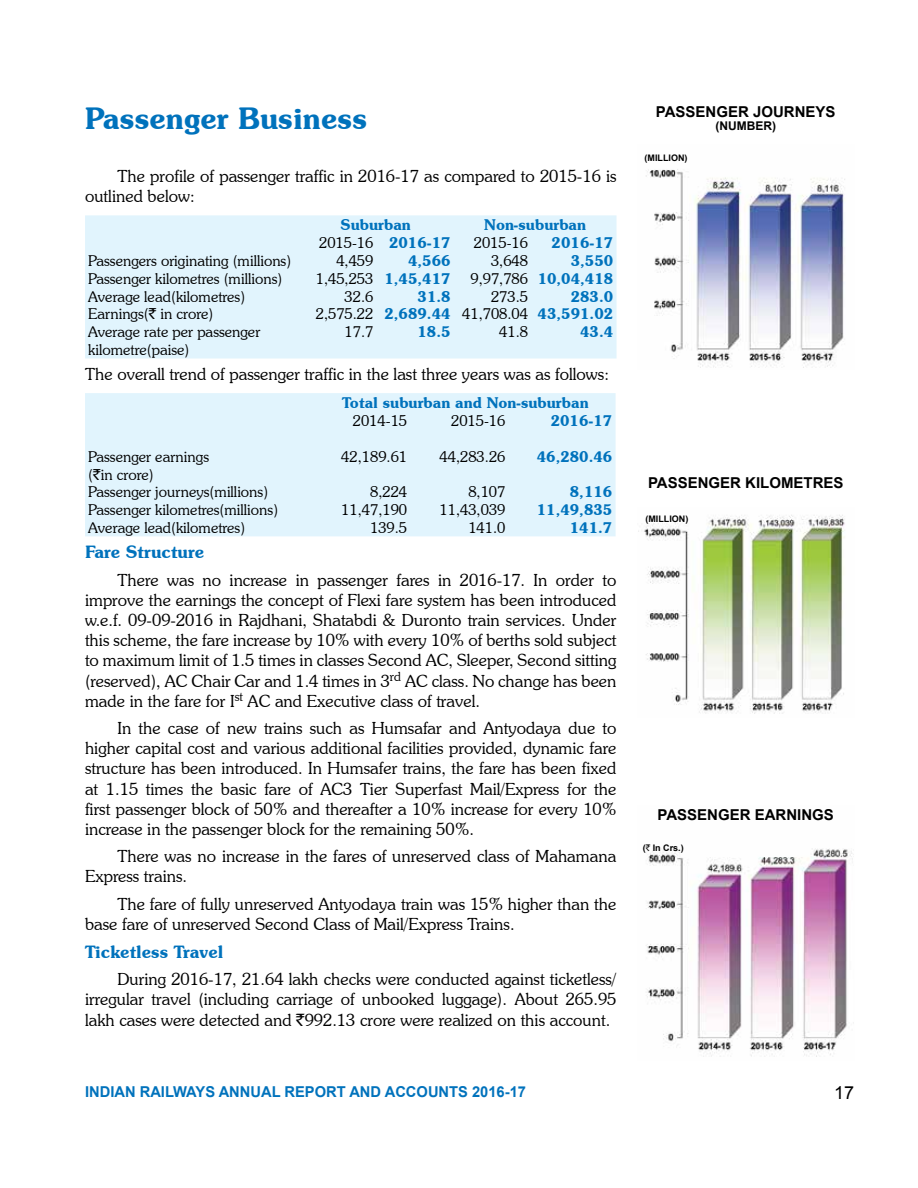
<style>
.page{position:relative;width:918px;height:1188px;background:#fff}
.page>*{position:absolute;margin:0;border:0;box-sizing:border-box;transform-origin:0 0}
.t1{font:600 30px "Souvenir IT Cby BT";color:#0072bc}
.t2{font:18px "Arial";color:#000}
.t3{font:600 17.25px "Souvenir IT Cby BT";color:#0072bc}
.t4{font:300 16.8px/20.1px "Souvenir IT Cby BT";color:#000}
.t5{font:300 15px/18px "Souvenir IT Cby BT";color:#000}
.t6{font:600 15px "Souvenir IT Cby BT";color:#0072bc}
.t7{font:700 15px "Arial";color:#000}
.t8{font:700 15px "Arial";color:#0072bc}
.t9{font:700 12px "Arial";color:#000}
.t10{font:700 9px "Arial";color:#000}
.s1{font-weight:600;color:#0072bc}
.s2{font-weight:300;color:#000}
.s3{font-family:"Rupee Foradian";font-weight:400}
</style>
<div class="page">
<div style="left:85px;top:215px;width:532px;height:144px;background:#e1f4fd"></div>
<div style="left:85px;top:393px;width:531px;height:143px;background:#e1f4fd"></div>
<img style="left:646px;top:848px;width:208px;height:209px">
<img style="left:646px;top:169px;width:199px;height:199px">
<img style="left:638px;top:515px;width:207px;height:199px">
<h1 class="t1" style="left:85px;top:100px;width:284px">Passenger Business</h1>
<p class="t4" style="left:85px;top:166px;width:533px;text-indent:32px">The profile of passenger traffic in 2016-17 as compared to 2015-16 is outlined below:</p>
<p class="t6" style="left:341px;top:215px;width:72px">Suburban</p>
<p class="t6" style="left:484px;top:215px;width:104px">Non-suburban</p>
<p class="t5" style="left:319px;top:233px;width:133px">2015-16 <span class="s1">2016-17</span></p>
<p class="t5" style="left:474px;top:233px;width:56px">2015-16</p>
<p class="t6" style="left:552px;top:233px;width:63px">2016-17</p>
<p class="t5" style="left:88px;top:251px;width:205px">Passengers originating (millions)</p>
<p class="t5" style="left:336px;top:251px;width:39px">4,459</p>
<p class="t6" style="left:408px;top:251px;width:44px">4,566</p>
<p class="t5" style="left:491px;top:251px;width:39px">3,648</p>
<p class="t6" style="left:571px;top:251px;width:44px">3,550</p>
<p class="t5" style="left:88px;top:269px;width:196px">Passenger kilometres (millions)</p>
<p class="t5" style="left:316px;top:269px;width:136px">1,45,253 <span class="s1">1,45,417</span></p>
<p class="t6" style="left:470px;top:269px;width:144px"><span class="s2">9,97,786</span> 10,04,418</p>
<p class="t5" style="left:88px;top:287px;width:159px">Average lead(kilometres)</p>
<p class="t5" style="left:345px;top:287px;width:30px">32.6</p>
<p class="t6" style="left:418px;top:287px;width:35px">31.8</p>
<p class="t5" style="left:491px;top:287px;width:39px">273.5</p>
<p class="t6" style="left:571px;top:287px;width:44px">283.0</p>
<p class="t5" style="left:88px;top:305px;width:127px">Earnings(<span class="s3">`</span> in crore)</p>
<p class="t5" style="left:316px;top:305px;width:299px">2,575.22 <span class="s1">2,689.44</span> 41,708.04 <span class="s1">43,591.02</span></p>
<p class="t5" style="left:88px;top:323px;width:174px">Average rate per passenger kilometre(paise)</p>
<p class="t5" style="left:345px;top:323px;width:30px">17.7</p>
<p class="t6" style="left:418px;top:323px;width:35px">18.5</p>
<p class="t5" style="left:499px;top:323px;width:30px">41.8</p>
<p class="t6" style="left:580px;top:323px;width:35px">43.4</p>
<p class="t4" style="left:85px;top:364px;width:525px">The overall trend of passenger traffic in the last three years was as follows:</p>
<p class="t6" style="left:342px;top:393px;width:248px">Total suburban and Non-suburban</p>
<p class="t5" style="left:353px;top:411px;width:56px">2014-15</p>
<p class="t5" style="left:451px;top:411px;width:56px">2015-16</p>
<p class="t6" style="left:551px;top:411px;width:63px">2016-17</p>
<p class="t5" style="left:88px;top:447px;width:122px">Passenger earnings (<span class="s3">`</span>in crore)</p>
<p class="t5" style="left:341px;top:447px;width:67px">42,189.61</p>
<p class="t5" style="left:440px;top:447px;width:67px">44,283.26</p>
<p class="t6" style="left:537px;top:447px;width:77px">46,280.46</p>
<p class="t5" style="left:88px;top:483px;width:182px">Passenger journeys(millions)</p>
<p class="t5" style="left:370px;top:483px;width:39px">8,224</p>
<p class="t5" style="left:468px;top:483px;width:39px">8,107</p>
<p class="t6" style="left:570px;top:483px;width:44px">8,116</p>
<p class="t5" style="left:88px;top:501px;width:191px">Passenger kilometres(millions)</p>
<p class="t5" style="left:341px;top:501px;width:67px">11,47,190</p>
<p class="t5" style="left:440px;top:501px;width:67px">11,43,039</p>
<p class="t6" style="left:537px;top:501px;width:77px">11,49,835</p>
<p class="t5" style="left:88px;top:519px;width:159px">Average lead(kilometres)</p>
<p class="t5" style="left:370px;top:519px;width:39px">139.5</p>
<p class="t5" style="left:468px;top:519px;width:39px">141.0</p>
<p class="t6" style="left:570px;top:518px;width:44px">141.7</p>
<p class="t3" style="left:85px;top:541px;width:121px">Fare Structure</p>
<p class="t4" style="left:85px;top:570px;width:533px;text-align:justify;text-indent:32px">There was no increase in passenger fares in 2016-17. In order to improve the earnings the concept of Flexi fare system has been introduced w.e.f. 09-09-2016 in Rajdhani, Shatabdi &amp; Duronto train services. Under this scheme, the fare increase by 10% with every 10% of berths sold subject to maximum limit of 1.5 times in classes Second AC, Sleeper, Second sitting (reserved), AC Chair Car and 1.4 times in 3<sup>rd</sup> AC class. No change has been made in the fare for I<sup>st</sup> AC and Executive class of travel.</p>
<p class="t4" style="left:85px;top:718px;width:533px;text-align:justify;text-indent:32px">In the case of new trains such as Humsafar and Antyodaya due to higher capital cost and various additional facilities provided, dynamic fare structure has been introduced. In Humsafer trains, the fare has been fixed at 1.15 times the basic fare of AC3 Tier Superfast Mail/Express for the first passenger block of 50% and thereafter a 10% increase for every 10% increase in the passenger block for the remaining 50%.</p>
<p class="t4" style="left:85px;top:846px;width:533px;text-indent:32px">There was no increase in the fares of unreserved class of Mahamana<br>Express trains.</p>
<p class="t4" style="left:85px;top:894px;width:533px;text-indent:32px">The fare of fully unreserved Antyodaya train was 15% higher than the base fare of unreserved Second Class of Mail/Express Trains.</p>
<p class="t3" style="left:85px;top:941px;width:140px">Ticketless Travel</p>
<p class="t4" style="left:85px;top:969px;width:533px;text-align:justify;text-indent:32px">During 2016-17, 21.64 lakh checks were conducted against ticketless/ irregular travel (including carriage of unbooked luggage). About 265.95 lakh cases were detected and <span class="s3">`</span>992.13 crore were realized on this account.</p>
<p class="t7" style="left:656px;top:102px;width:181px">PASSENGER JOURNEYS</p>
<p class="t9" style="left:715px;top:118px;width:62px">(NUMBER)</p>
<p class="t10" style="left:645px;top:152px;width:44px">(MILLION)</p>
<p class="t7" style="left:648px;top:473px;width:197px">PASSENGER KILOMETRES</p>
<p class="t10" style="left:645px;top:513px;width:44px">(MILLION)</p>
<p class="t7" style="left:658px;top:805px;width:178px">PASSENGER EARNINGS</p>
<p class="t10" style="left:643px;top:842px;width:43px">(<span class="s3">`</span> In Crs.)</p>
<p class="t8" style="left:85px;top:1082px;width:443px">INDIAN RAILWAYS ANNUAL REPORT AND ACCOUNTS 2016-17</p>
<p class="t2" style="left:834px;top:1081px;width:22px">17</p>
</div>
